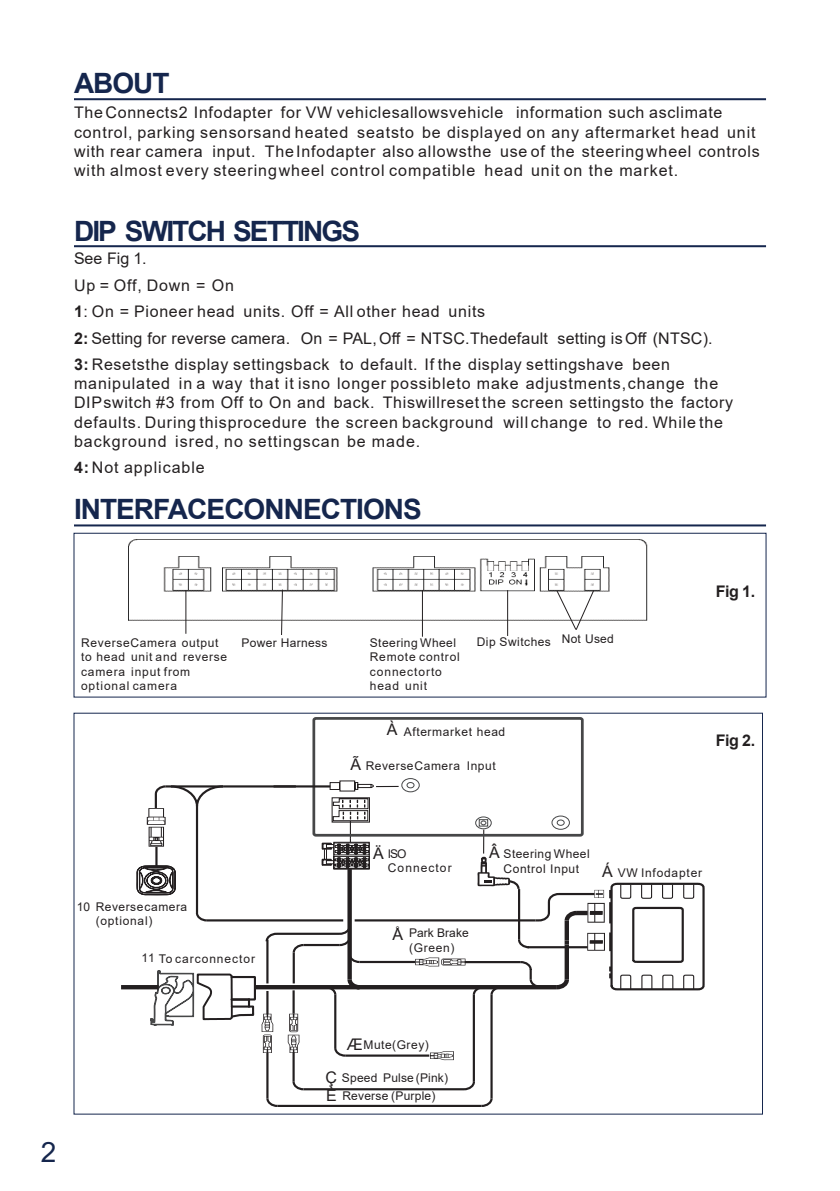
<style>
.page{position:relative;width:840px;height:1191px;background:#fff}
.page>*{position:absolute;margin:0;border:0;box-sizing:border-box;transform-origin:0 0}
.t1{font:700 28px "Arial";letter-spacing:-.035em;color:#15264d}
.t2{font:700 28px "Arial";letter-spacing:-.065em;color:#15264d}
.t3{font:28px "Arial";color:#15264d}
.t4{font:16px/19.2px "Arial";letter-spacing:.05em;color:#231f20}
.t5{font:700 16px "Arial";letter-spacing:-.03em;color:#231f20}
.t6{font:12px/14.4px "Arial";letter-spacing:.05em;color:#231f20}
.t7{font:12px/18.2px "Arial";letter-spacing:.015em;color:#231f20}
.t8{font:12px/14.4px "Arial";letter-spacing:.005em;color:#231f20}
.t9{font:12px "Arial";letter-spacing:.08em;color:#231f20}
.t10{font:12px/14.4px "Arial";letter-spacing:.085em;color:#231f20}
.t11{font:12px "Arial";letter-spacing:.025em;color:#231f20}
.s1{font-weight:700}
.s2{font-size:16px}
</style>
<div class="page">
<hr style="left:74px;top:98px;width:692px;height:2px;background:#15264d">
<hr style="left:74px;top:245px;width:692px;height:2px;background:#15264d">
<hr style="left:74px;top:524px;width:692px;height:2px;background:#15264d">
<img style="left:128px;top:540px;width:519px;height:80px">
<hr style="left:185px;top:590px;width:1px;height:44px;background:#231f20">
<svg style="left:280px;top:589px;width:3px;height:46px"></svg>
<hr style="left:422px;top:590px;width:1px;height:47px;background:#231f20">
<hr style="left:507px;top:590px;width:1px;height:46px;background:#231f20">
<hr style="left:121px;top:985px;width:38px;height:4px;background:#231f20">
<div style="left:312px;top:717px;width:271px;height:120px;border:3px solid #464748;border-radius:2px"></div>
<svg style="left:136px;top:778px;width:568px;height:329px"></svg>
<div style="left:73px;top:533px;width:693px;height:165px;border:1px solid #15264d"></div>
<svg style="left:555px;top:589px;width:40px;height:41px"></svg>
<h1 class="t1" style="left:74px;top:73px;width:97px">ABOUT</h1>
<p class="t4" style="left:74px;top:105px;width:687px">The Connects2 Infodapter for VW vehiclesallowsvehicle information such asclimate control, parking sensorsand heated seatsto be displayed on any aftermarket head unit with rear camera input. The Infodapter also allowsthe use of the steering wheel controls with almost every steering wheel control compatible head unit on the market.</p>
<h1 class="t2" style="left:74px;top:220px;width:287px">DIP SWITCH SETTINGS</h1>
<p class="t4" style="left:74px;top:247px;width:640px;line-height:26.4px">See Fig 1.<br>Up = Off, Down = On<br><span class="s1">1</span>: On = Pioneer head units. Off = All other head units<br><span class="s1">2:</span> Setting for reverse camera. On = PAL, Off = NTSC. The default setting is Off (NTSC).<br><span class="s1">3:</span> Resetsthe display settingsback to default. If the display settingshave been</p>
<p class="t4" style="left:74px;top:375px;width:660px">manipulated in a way that it isno longer possible to make adjustments, change the DIP switch #3 from Off to On and back. Thiswill reset the screen settingsto the factory defaults. During thisprocedure the screen background will change to red. While the background isred, no settingscan be made.</p>
<p class="t4" style="left:74px;top:459px;width:132px"><span class="s1">4:</span> Not applicable</p>
<h1 class="t1" style="left:74px;top:498px;width:349px">INTERFACE CONNECTIONS</h1>
<p class="t6" style="left:81px;top:636px;width:148px">Reverse Camera output to head unit and reverse camera input from optional camera</p>
<p class="t11" style="left:241px;top:638px;width:87px">Power Harness</p>
<p class="t6" style="left:370px;top:636px;width:91px">Steering Wheel<br>Remote control connectorto head unit</p>
<p class="t6" style="left:476px;top:635px;width:138px">Dip Switches Not Used</p>
<p class="t6" style="left:387px;top:725px;width:120px"><span class="s2">À</span> Aftermarket head</p>
<p class="t4" style="left:350px;top:756px;width:12px">Ã</p>
<p class="t6" style="left:365px;top:759px;width:131px">Reverse Camera Input</p>
<p class="t5" style="left:715px;top:585px;width:41px">Fig 1.</p>
<p class="t5" style="left:715px;top:734px;width:41px">Fig 2.</p>
<p class="t6" style="left:96px;top:900px;width:93px">Reverse camera (optional)</p>
<p class="t6" style="left:77px;top:901px;width:15px">10</p>
<p class="t9" style="left:142px;top:954px;width:115px">11 To carconnector</p>
<p class="t10" style="left:388px;top:848px;width:65px;text-indent:-15px"><span class="s2">Ä</span> ISO<br>Connector</p>
<p class="t4" style="left:392px;top:926px;width:12px">Å</p>
<p class="t8" style="left:409px;top:927px;width:61px">Park Brake (Green)</p>
<p class="t4" style="left:489px;top:844px;width:12px">Â</p>
<p class="t6" style="left:503px;top:848px;width:88px">Steering Wheel<br>Control Input</p>
<p class="t4" style="left:602px;top:863px;width:12px">Á</p>
<p class="t6" style="left:617px;top:867px;width:86px">VW Infodapter</p>
<h1 class="t3" style="left:41px;top:1142px;width:17px">2</h1>
<p class="t6" style="left:347px;top:1039px;width:84px"><span class="s2">Æ</span>Mute(Grey)</p>
<p class="t4" style="left:325px;top:1069px;width:13px;line-height:18.4px">Ç<br>È</p>
<p class="t7" style="left:342px;top:1069px;width:108px">Speed Pulse (Pink)<br>Reverse (Purple)</p>
</div>
